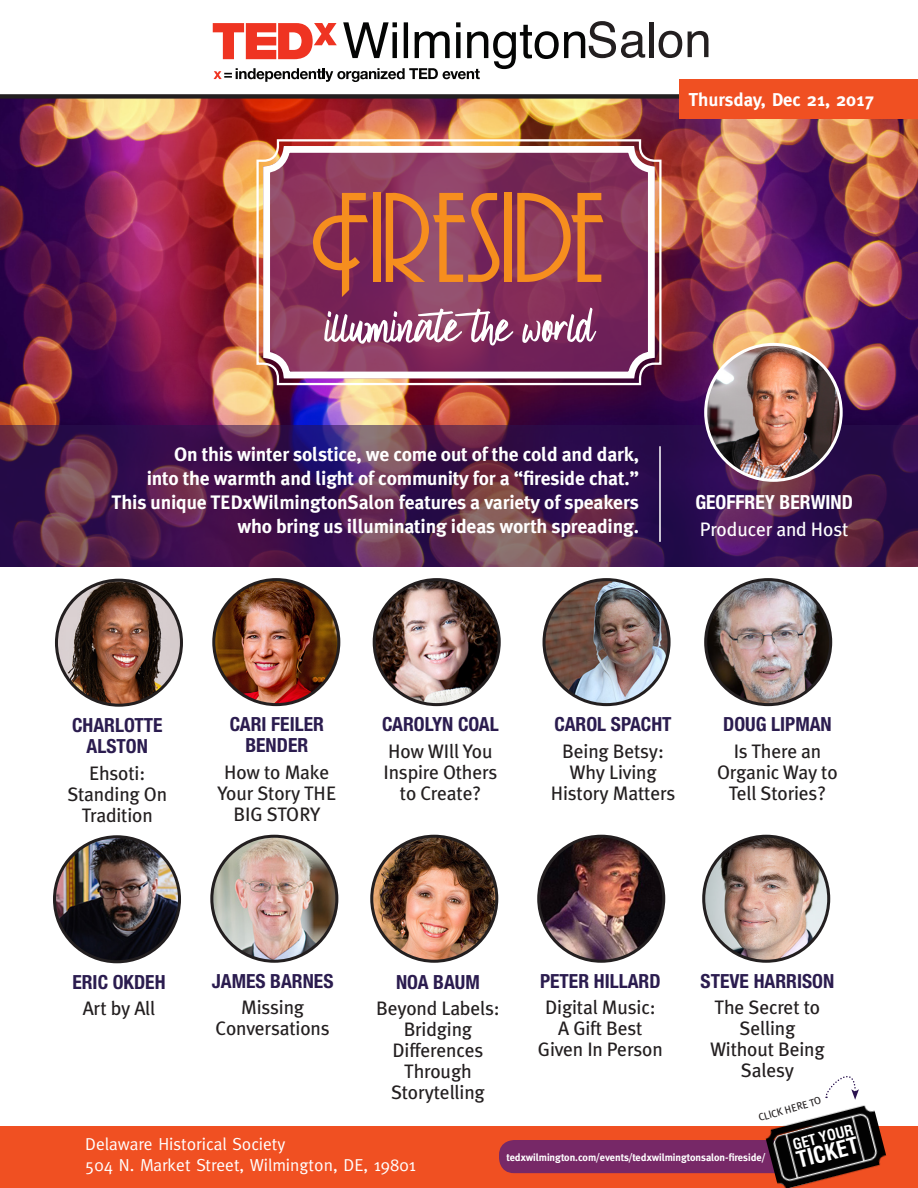
<style>
.page{position:relative;width:918px;height:1188px;background:#fff}
.page>*{position:absolute;margin:0;border:0;box-sizing:border-box;transform-origin:0 0}
.t1{font:118.8px "Andes";color:#f68e1e}
.t2{font:51.75px "Black Gate Script";color:#fff}
.speakers{font:700 condensed 22.2px "Helvetica LT Std";color:#fff}
.t3{font:19.5px/21px "Meta Plus";letter-spacing:-.01em;color:#231f20;text-align:center}
.t4{font:700 19.5px/24px "Meta Plus";letter-spacing:-.01em;color:#fff;text-align:right}
.t5{font:700 condensed 19.5px/21px "Helvetica Neue";color:#2b1c4f;text-align:center}
.t6{font:700 condensed 19.5px "Helvetica Neue";color:#fff}
.t7{font:19.5px "Meta Plus";letter-spacing:-.01em;color:#fff}
.t8{font:700 18.6px "Meta";color:#fff}
.t9{font:17.4px "Meta";color:#fff}
.speakers-2{font:700 condensed 14.85px "Helvetica LT Std";color:#fff}
.t10{font:700 10.5px "Meta";color:#fff}
.t11{font:10.5px "Meta Plus";color:#231f20}
</style>
<div class="page">
<img style="left:0;top:99px;width:918px;height:327px">
<div style="left:0;top:1126px;width:918px;height:62px;background:#f05022"></div>
<svg style="left:0;top:426px;width:918px;height:141px;background:#491e4f"></svg>
<img style="left:214px;top:580px;width:125px;height:125px;border-radius:63px">
<div style="left:212px;top:578px;width:128px;height:128px;border:3px solid #231f20;border-radius:50%"></div>
<img style="left:56px;top:580px;width:125px;height:125px;border-radius:63px">
<div style="left:55px;top:579px;width:128px;height:128px;border:3px solid #231f20;border-radius:50%"></div>
<img style="left:706px;top:580px;width:125px;height:125px;border-radius:63px">
<div style="left:704px;top:578px;width:128px;height:128px;border:3px solid #231f20;border-radius:50%"></div>
<img style="left:706px;top:344px;width:135px;height:136px;border-radius:68px">
<div style="left:704px;top:343px;width:139px;height:139px;border:3px solid #fff;border-radius:50%"></div>
<img style="left:374px;top:580px;width:125px;height:125px;border-radius:63px">
<div style="left:373px;top:578px;width:128px;height:128px;border:3px solid #231f20;border-radius:50%"></div>
<img style="left:544px;top:580px;width:125px;height:125px;border-radius:63px">
<div style="left:543px;top:578px;width:128px;height:128px;border:3px solid #231f20;border-radius:50%"></div>
<svg style="left:214px;top:68px;width:266px;height:14px"></svg>
<svg style="left:213px;top:23px;width:124px;height:36px"></svg>
<img style="left:343px;top:22px;width:242px;height:47px">
<hr style="left:650px;top:22px;width:4px;height:35px;background:#231f20">
<svg style="left:589px;top:21px;width:56px;height:37px"></svg>
<svg style="left:659px;top:31px;width:23px;height:27px"></svg>
<svg style="left:688px;top:31px;width:20px;height:26px"></svg>
<div style="left:0;top:94px;width:878px;height:5px;background:#231f20"></div>
<div style="left:679px;top:79px;width:239px;height:40px;background:#f05022"></div>
<svg style="left:255px;top:138px;width:408px;height:248px;background:#8c3e61"></svg>
<div style="left:263px;top:146px;width:392px;height:232px;border:7px solid #fff;border-radius:20px"></div>
<div style="left:499px;top:1140px;width:327px;height:33px;background:#772867;border-radius:15px"></div>
<img style="left:758px;top:1105px;width:129px;height:83px">
<svg style="left:825px;top:1076px;width:34px;height:24px"></svg>
<img style="left:704px;top:836px;width:125px;height:125px;border-radius:63px">
<div style="left:702px;top:835px;width:128px;height:128px;border:3px solid #231f20;border-radius:50%"></div>
<img style="left:539px;top:836px;width:125px;height:125px;border-radius:63px">
<div style="left:537px;top:835px;width:128px;height:128px;border:3px solid #231f20;border-radius:50%"></div>
<img style="left:55px;top:837px;width:125px;height:125px;border-radius:63px">
<div style="left:53px;top:835px;width:128px;height:128px;border:3px solid #231f20;border-radius:50%"></div>
<img style="left:212px;top:836px;width:125px;height:125px;border-radius:63px">
<div style="left:210px;top:835px;width:128px;height:128px;border:3px solid #231f20;border-radius:50%"></div>
<img style="left:372px;top:836px;width:125px;height:125px;border-radius:63px">
<div style="left:370px;top:835px;width:128px;height:128px;border:3px solid #231f20;border-radius:50%"></div>
<hr style="left:659px;top:446px;width:2px;height:96px;background:#fff">
<p class="t1" style="left:310px;top:188px;width:297px">Fireside</p>
<p class="t2" style="left:324px;top:302px;width:271px">illuminate the world</p>
<p class="t4" style="left:112px;top:443px;width:529px">On this winter solstice, we come out of the cold and dark,<br>into the warmth and light of community for a “fireside chat.” This unique TEDxWilmingtonSalon features a variety of speakers who bring us illuminating ideas worth spreading.</p>
<p class="t8" style="left:689px;top:89px;width:187px">Thursday, Dec 21, 2017</p>
<p class="t6" style="left:695px;top:490px;width:159px">GEOFFREY BERWIND</p>
<p class="t7" style="left:700px;top:518px;width:150px">Producer and Host</p>
<p class="t5" style="left:72px;top:714px;width:92px">CHARLOTTE<br>ALSTON</p>
<p class="t3" style="left:67px;top:762px;width:101px">Ehsoti:<br>Standing On<br>Tradition</p>
<p class="t5" style="left:230px;top:713px;width:96px">CARI FEILER<br>BENDER</p>
<p class="t3" style="left:217px;top:762px;width:120px">How to Make<br>Your Story THE<br>BIG STORY</p>
<p class="t5" style="left:382px;top:714px;width:118px">CAROLYN COAL</p>
<p class="t3" style="left:384px;top:741px;width:115px">How WIll You<br>Inspire Others to Create?</p>
<p class="t5" style="left:555px;top:714px;width:119px">CAROL SPACHT</p>
<p class="t3" style="left:551px;top:741px;width:126px">Being Betsy:<br>Why Living<br>History Matters</p>
<p class="t5" style="left:723px;top:714px;width:110px">DOUG LIPMAN</p>
<p class="t3" style="left:717px;top:741px;width:122px">Is There an<br>Organic Way to<br>Tell Stories?</p>
<p class="t5" style="left:72px;top:971px;width:95px">ERIC OKDEH</p>
<p class="t3" style="left:83px;top:997px;width:74px">Art by All</p>
<p class="t5" style="left:212px;top:971px;width:123px">JAMES BARNES</p>
<p class="t3" style="left:216px;top:997px;width:116px">Missing<br>Conversations</p>
<p class="t5" style="left:396px;top:971px;width:85px">NOA BAUM</p>
<p class="t3" style="left:376px;top:998px;width:125px">Beyond Labels:<br>Bridging<br>Differences<br>Through<br>Storytelling</p>
<p class="t5" style="left:540px;top:970px;width:122px">PETER HILLARD</p>
<p class="t3" style="left:538px;top:997px;width:126px">Digital Music:<br>A Gift Best<br>Given In Person</p>
<p class="t5" style="left:701px;top:971px;width:135px">STEVE HARRISON</p>
<p class="t3" style="left:710px;top:997px;width:116px">The Secret to<br>Selling<br>Without Being<br>Salesy</p>
<p class="t11" style="left:757px;top:1112px;width:66px;rotate:-16deg">CLICK HERE TO</p>
<p class="t9" style="left:85px;top:1134px;width:202px">Delaware Historical Society</p>
<p class="t9" style="left:85px;top:1155px;width:332px">504 N. Market Street, Wilmington, DE, 19801</p>
<p class="t10" style="left:507px;top:1151px;width:260px">tedxwilmington.com/events/tedxwilmingtonsalon-fireside/</p>
<p class="speakers-2" style="left:791px;top:1136px;width:63px;rotate:-15deg">GET YOUR</p>
<p class="speakers" style="left:794px;top:1147px;width:65px;rotate:-15deg">TICKET</p>
</div>
